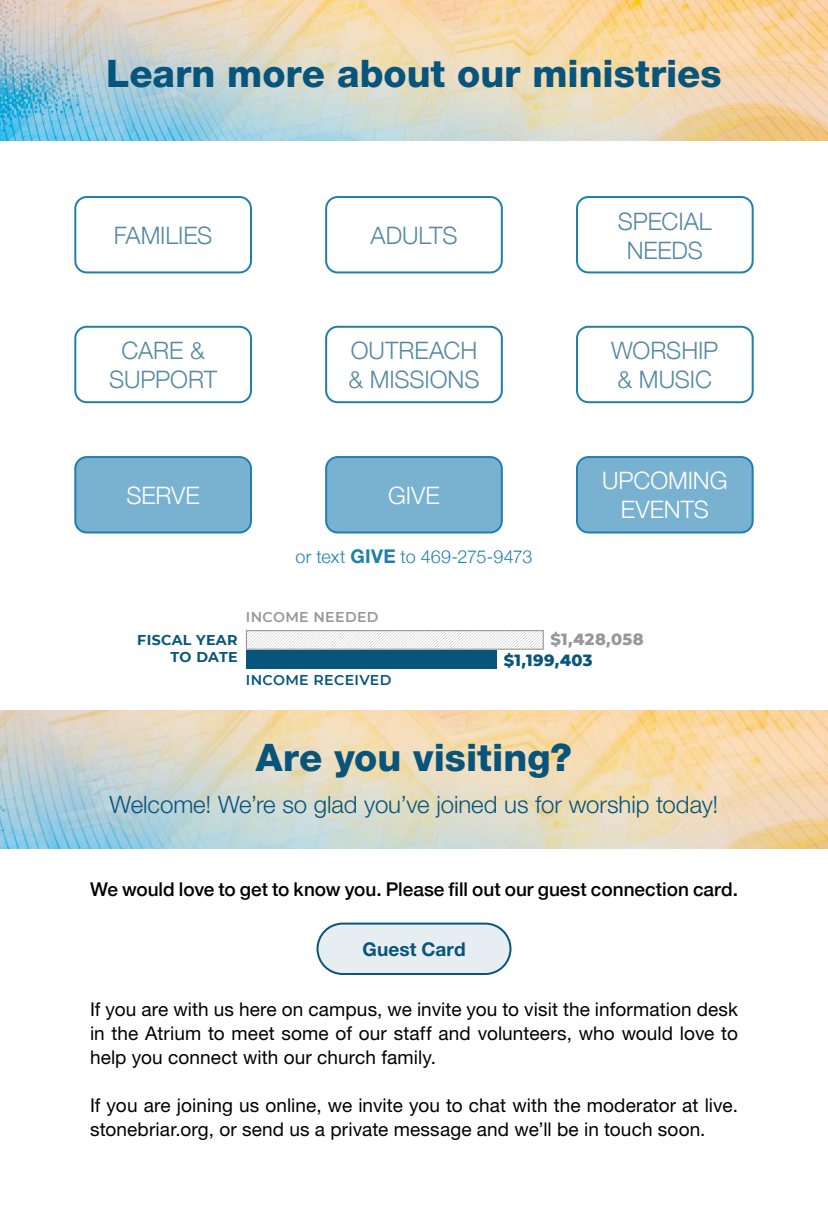
<style>
.page{position:relative;width:828px;height:1224px;background:#fff}
.page>*{position:absolute;margin:0;border:0;box-sizing:border-box;transform-origin:0 0}
.t1{font:800 38px "Helvetica Neue LT Std";color:#08547a}
.t2{font:300 24px/28.8px "Helvetica Neue";letter-spacing:-.005em;color:#5489a3;text-align:center}
.t3{font:300 24px "Helvetica Neue LT Std";letter-spacing:-.005em;color:#08547a}
.t4{font:300 24px/28.8px "Helvetica Neue";letter-spacing:-.005em;color:#fff;text-align:center}
.t5{font:19px/24px "Helvetica Neue LT Std";letter-spacing:.005em;color:#000;text-align:justify}
.t6{font:500 19px "Helvetica Neue";color:#000}
.t7{font:700 19px "Helvetica Neue LT Std";letter-spacing:.01em;color:#08547a}
.t8{font:300 18px "Helvetica Neue";letter-spacing:-.01em;color:#207fb0}
.t9{font:800 16.2px "CMG Sans";letter-spacing:.025em;color:#999798}
.t10{font:800 16.2px "CMG Sans";letter-spacing:.025em;color:#07557b}
.t11{font:700 14.2px/17px "CMG Sans";letter-spacing:.025em;color:#07557b;text-align:right}
.t12{font:600 14.2px "CMG Sans";letter-spacing:.025em;color:#07557b}
.t13{font:600 14.2px "CMG Sans";letter-spacing:.025em;color:#999798}
.s1{font-family:"Helvetica Neue LT Std";font-weight:700;font-size:19px}
</style>
<div class="page">
<img style="left:0;top:0;width:828px;height:141px">
<img style="left:0;top:710px;width:828px;height:138px">
<div style="left:318px;top:924px;width:192px;height:50px;background:#e6eef2;border-radius:25px"></div>
<div style="left:317px;top:923px;width:194px;height:52px;border:2px solid #08547a;border-radius:25px"></div>
<div style="left:74px;top:196px;width:178px;height:77px;border:2px solid #207fb0;border-radius:12px"></div>
<div style="left:74px;top:326px;width:178px;height:77px;border:2px solid #207fb0;border-radius:12px"></div>
<div style="left:325px;top:196px;width:178px;height:77px;border:2px solid #207fb0;border-radius:12px"></div>
<div style="left:325px;top:326px;width:178px;height:77px;border:2px solid #207fb0;border-radius:12px"></div>
<div style="left:576px;top:196px;width:178px;height:77px;border:2px solid #207fb0;border-radius:12px"></div>
<div style="left:576px;top:326px;width:178px;height:77px;border:2px solid #207fb0;border-radius:12px"></div>
<div style="left:577px;top:457px;width:176px;height:75px;background:#79b2d0;border-radius:12px"></div>
<div style="left:576px;top:456px;width:178px;height:77px;border:2px solid #207fb0;border-radius:12px"></div>
<div style="left:75px;top:457px;width:176px;height:75px;background:#79b2d0;border-radius:12px"></div>
<div style="left:74px;top:456px;width:178px;height:77px;border:2px solid #207fb0;border-radius:12px"></div>
<div style="left:326px;top:457px;width:176px;height:75px;background:#79b2d0;border-radius:12px"></div>
<div style="left:325px;top:456px;width:178px;height:77px;border:2px solid #207fb0;border-radius:12px"></div>
<div style="left:246px;top:650px;width:250px;height:18px;background:#07557b"></div>
<svg style="left:246px;top:630px;width:298px;height:20px"></svg>
<h1 class="t1" style="left:106px;top:51px;width:617px">Learn more about our ministries</h1>
<p class="t2" style="left:114px;top:221px;width:100px">FAMILIES</p>
<p class="t2" style="left:371px;top:221px;width:88px">ADULTS</p>
<p class="t2" style="left:618px;top:207px;width:95px">SPECIAL<br>NEEDS</p>
<p class="t2" style="left:109px;top:336px;width:110px">CARE &amp;<br>SUPPORT</p>
<p class="t2" style="left:348px;top:336px;width:133px;text-align:left">OUTREACH &amp; MISSIONS</p>
<p class="t2" style="left:611px;top:336px;width:109px;text-align:left">WORSHIP &amp; MUSIC</p>
<p class="t4" style="left:127px;top:480px;width:75px">SERVE</p>
<p class="t4" style="left:388px;top:480px;width:53px">GIVE</p>
<p class="t4" style="left:602px;top:466px;width:127px">UPCOMING<br>EVENTS</p>
<p class="t8" style="left:296px;top:546px;width:238px">or text <span class="s1">GIVE</span> to 469-275-9473</p>
<p class="t13" style="left:246px;top:608px;width:134px">INCOME NEEDED</p>
<p class="t11" style="left:137px;top:631px;width:102px">FISCAL YEAR<br>TO DATE</p>
<p class="t9" style="left:550px;top:629px;width:95px">$1,428,058</p>
<p class="t10" style="left:504px;top:650px;width:91px">$1,199,403</p>
<p class="t12" style="left:246px;top:671px;width:147px">INCOME RECEIVED</p>
<h1 class="t1" style="left:256px;top:735px;width:318px">Are you visiting?</h1>
<p class="t3" style="left:110px;top:790px;width:610px">Welcome! We’re so glad you’ve joined us for worship today!</p>
<p class="t6" style="left:90px;top:877px;width:649px">We would love to get to know you. Please fill out our guest connection card.</p>
<p class="t7" style="left:362px;top:937px;width:105px">Guest Card</p>
<p class="t5" style="left:90px;top:997px;width:650px">If you are with us here on campus, we invite you to visit the information desk in the Atrium to meet some of our staff and volunteers, who would love to help you connect with our church family.</p>
<p class="t5" style="left:90px;top:1093px;width:649px">If you are joining us online, we invite you to chat with the moderator at live. stonebriar.org, or send us a private message and we’ll be in touch soon.</p>
</div>
